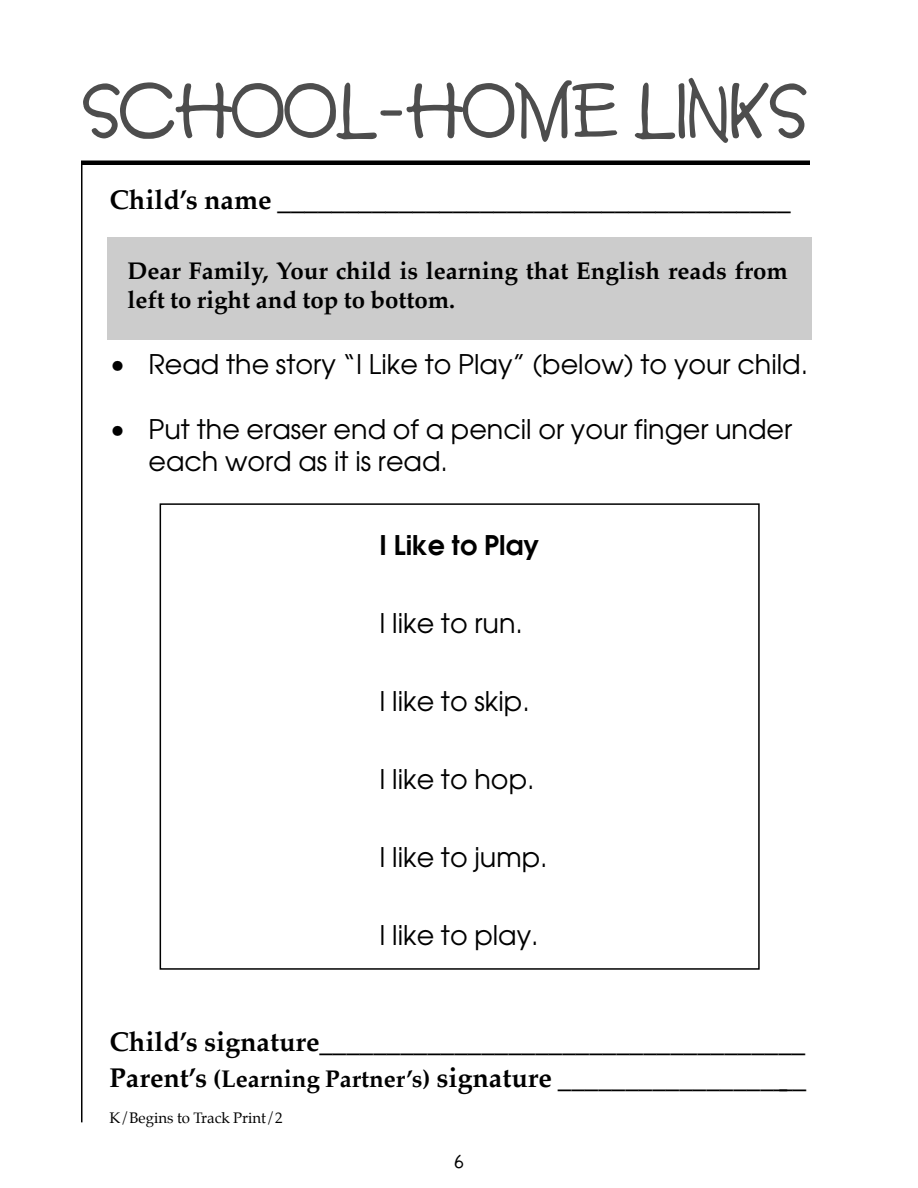
<style>
.page{position:relative;width:918px;height:1188px;background:#fff}
.page>*{position:absolute;margin:0;border:0;box-sizing:border-box;transform-origin:0 0}
.t1{font:72px "Lumparsky";letter-spacing:.025em;color:#4d4d4d}
.t2{font:27px/32.4px "Avant Garde";color:#000}
.t3{font:27px "Palatino";color:#000}
.t4{font:700 27px "Palatino";color:#000}
.t5{font:600 27px "Avant Garde";color:#000}
.t6{font:700 24px/29.2px "Palatino";color:#000}
.t7{font:18px "Lumparsky";color:#000}
.t8{font:15px "Palatino";color:#000}
.s1{font-weight:700}
.s2{font-size:27px}
.s3{font-weight:400;font-size:27px}
</style>
<div class="page">
<hr style="left:81px;top:163px;width:1px;height:959px;background:#000">
<div style="left:81px;top:160px;width:729px;height:5px;background:#000"></div>
<div style="left:108px;top:237px;width:704px;height:102px;background:#ccc"></div>
<div style="left:160px;top:503px;width:600px;height:467px;border:2px solid #000"></div>
<h1 class="t1" style="left:83px;top:83px;width:725px">SCHOOL-HOME LINKS</h1>
<p class="t4" style="left:110px;top:189px;width:683px">Child’s name ______________________________________</p>
<p class="t6" style="left:128px;top:259px;width:662px">Dear Family, Your child is learning that English reads from left to right and top to bottom.</p>
<p class="t2" style="left:110px;top:350px;width:700px">• Read the story “I Like to Play” (below) to your child.</p>
<p class="t2" style="left:148px;top:415px;width:645px;text-indent:-39px">• Put the eraser end of a pencil or your finger under each word as it is read.</p>
<p class="t5" style="left:380px;top:535px;width:161px">I Like to Play</p>
<p class="t2" style="left:380px;top:609px;width:145px">I like to run.</p>
<p class="t2" style="left:380px;top:687px;width:152px">I like to skip.</p>
<p class="t2" style="left:380px;top:765px;width:157px">I like to hop.</p>
<p class="t2" style="left:380px;top:843px;width:170px">I like to jump.</p>
<p class="t2" style="left:380px;top:921px;width:161px">I like to play.</p>
<p class="t3" style="left:110px;top:1031px;width:697px"><span class="s1">Child’s signature</span>____________________________________</p>
<p class="t6" style="left:110px;top:1067px;width:698px"><span class="s2">Parent’s</span> (Learning Partner’s) <span class="s2">signature</span> <span class="s3">___________________</span></p>
<p class="t8" style="left:110px;top:1112px;width:175px">K/Begins to Track Print/2</p>
<p class="t7" style="left:455px;top:1155px;width:10px">6</p>
</div>
